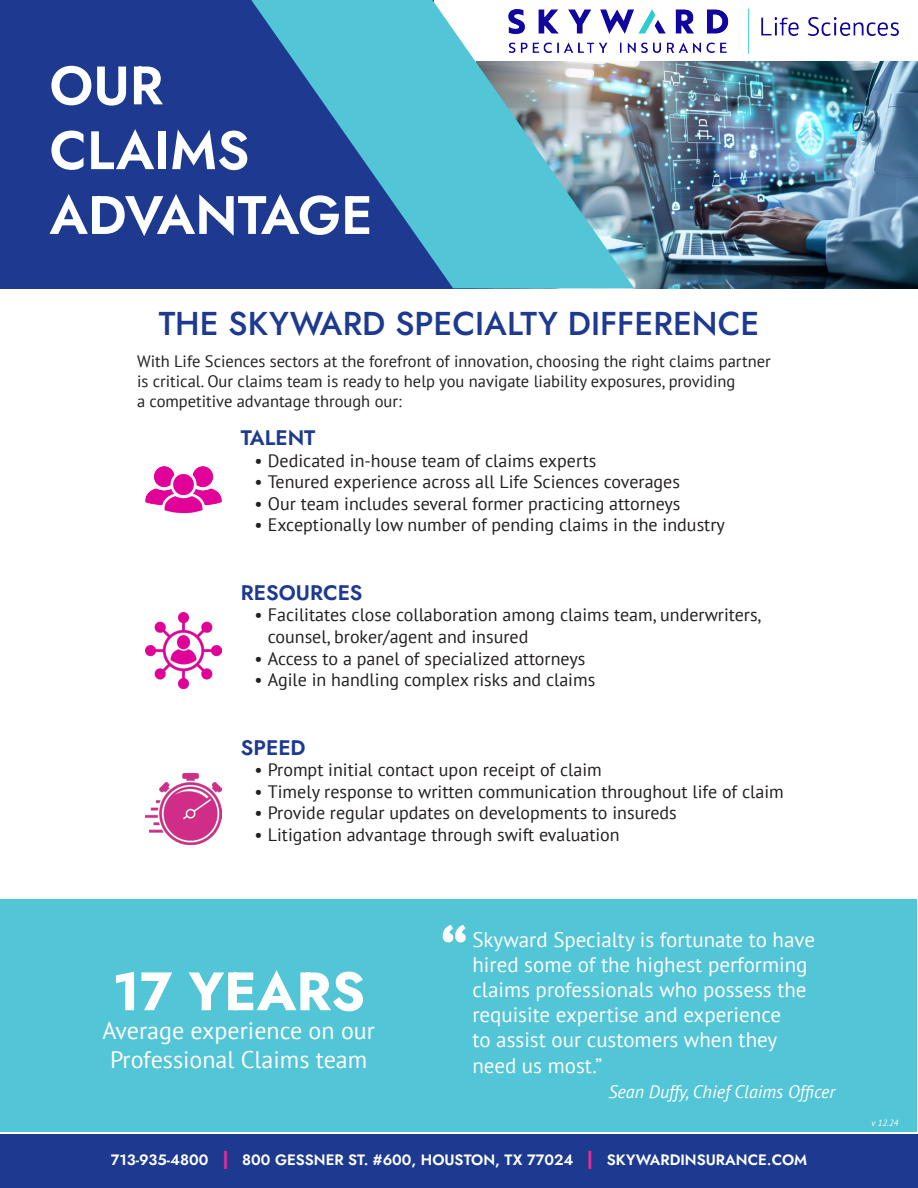
<style>
.page{position:relative;width:918px;height:1188px;background:#fff}
.page>*{position:absolute;margin:0;border:0;box-sizing:border-box;transform-origin:0 0}
.t1{font:700 72px "PT Sans";color:#fff}
.t2{font:600 54px/64.8px "Jost";color:#fff}
.t3{font:700 54px "Jost";color:#fff}
.t4{font:500 33px "Jost";color:#1d3a90}
.t5{font:24px "PT Sans";color:#fff}
.t6{font:21px/25.2px "PT Sans";color:#fff}
.t7{font:600 21px "Jost";color:#1d3a90}
.t8{font:18px/21.6px "PT Sans";color:#231f20}
.t9{font:italic 18px "PT Sans";color:#fff}
.t10{font:16.5px/19.8px "PT Sans";color:#231f20}
.t11{font:600 15px "Jost";color:#fff}
.t12{font:italic 9px "PT Sans";color:#fff}
.s1{font-weight:700;font-size:18px;color:#e22c94}
</style>
<div class="page">
<div style="left:0;top:0;width:918px;height:288px;background:#1d3a90"></div>
<div style="left:434px;top:0;width:484px;height:62px;background:#fff"></div>
<img style="left:634px;top:8px;width:265px;height:46px">
<img style="left:634px;top:62px;width:284px;height:226px">
<svg style="left:251px;top:0;width:383px;height:288px;fill:#52c5d6"></svg>
<div style="left:0;top:1134px;width:918px;height:54px;background:#1d3a90"></div>
<div style="left:1px;top:900px;width:916px;height:232px;background:#52c5d6"></div>
<img style="left:146px;top:467px;width:76px;height:47px">
<img style="left:146px;top:773px;width:76px;height:71px">
<img style="left:146px;top:613px;width:76px;height:76px">
<p class="t2" style="left:50px;top:54px;width:325px">OUR<br>CLAIMS<br>ADVANTAGE</p>
<p class="t4" style="left:159px;top:301px;width:602px">THE SKYWARD SPECIALTY DIFFERENCE</p>
<p class="t10" style="left:137px;top:351px;width:635px">With Life Sciences sectors at the forefront of innovation, choosing the right claims partner is critical. Our claims team is ready to help you navigate liability exposures, providing<br>a competitive advantage through our:</p>
<p class="t7" style="left:241px;top:423px;width:76px">TALENT</p>
<p class="t8" style="left:254px;top:449px;width:344px">• Dedicated in-house team of claims experts</p>
<p class="t8" style="left:254px;top:471px;width:427px">• Tenured experience across all Life Sciences coverages</p>
<p class="t8" style="left:254px;top:492px;width:428px">• Our team includes several former practicing attorneys</p>
<p class="t8" style="left:254px;top:514px;width:472px">• Exceptionally low number of pending claims in the industry</p>
<p class="t7" style="left:241px;top:578px;width:123px">RESOURCES</p>
<p class="t8" style="left:268px;top:604px;width:495px;text-indent:-14px">• Facilitates close collaboration among claims team, underwriters, counsel, broker/agent and insured</p>
<p class="t8" style="left:254px;top:647px;width:332px">• Access to a panel of specialized attorneys</p>
<p class="t8" style="left:254px;top:669px;width:343px">• Agile in handling complex risks and claims</p>
<p class="t7" style="left:241px;top:733px;width:66px">SPEED</p>
<p class="t8" style="left:254px;top:759px;width:349px">• Prompt initial contact upon receipt of claim</p>
<p class="t8" style="left:254px;top:780px;width:531px">• Timely response to written communication throughout life of claim</p>
<p class="t8" style="left:254px;top:802px;width:424px">• Provide regular updates on developments to insureds</p>
<p class="t8" style="left:254px;top:823px;width:367px">• Litigation advantage through swift evaluation</p>
<p class="t3" style="left:112px;top:955px;width:254px">17 YEARS</p>
<p class="t5" style="left:102px;top:1015px;width:274px">Average experience on our</p>
<p class="t5" style="left:110px;top:1044px;width:259px">Professional Claims team</p>
<p class="t1" style="left:440px;top:910px;width:30px">“</p>
<p class="t6" style="left:472px;top:926px;width:344px">Skyward Specialty is fortunate to have hired some of the highest performing claims professionals who possess the requisite expertise and experience<br>to assist our customers when they need us most.”</p>
<p class="t9" style="left:609px;top:1080px;width:228px">Sean Duffy, Chief Claims Officer</p>
<p class="t11" style="left:111px;top:1150px;width:698px">713-935-4800 <span class="s1">|</span> 800 GESSNER ST. #600, HOUSTON, TX 77024 <span class="s1">|</span> SKYWARDINSURANCE.COM</p>
<p class="t12" style="left:872px;top:1117px;width:28px">v 12.24</p>
</div>
